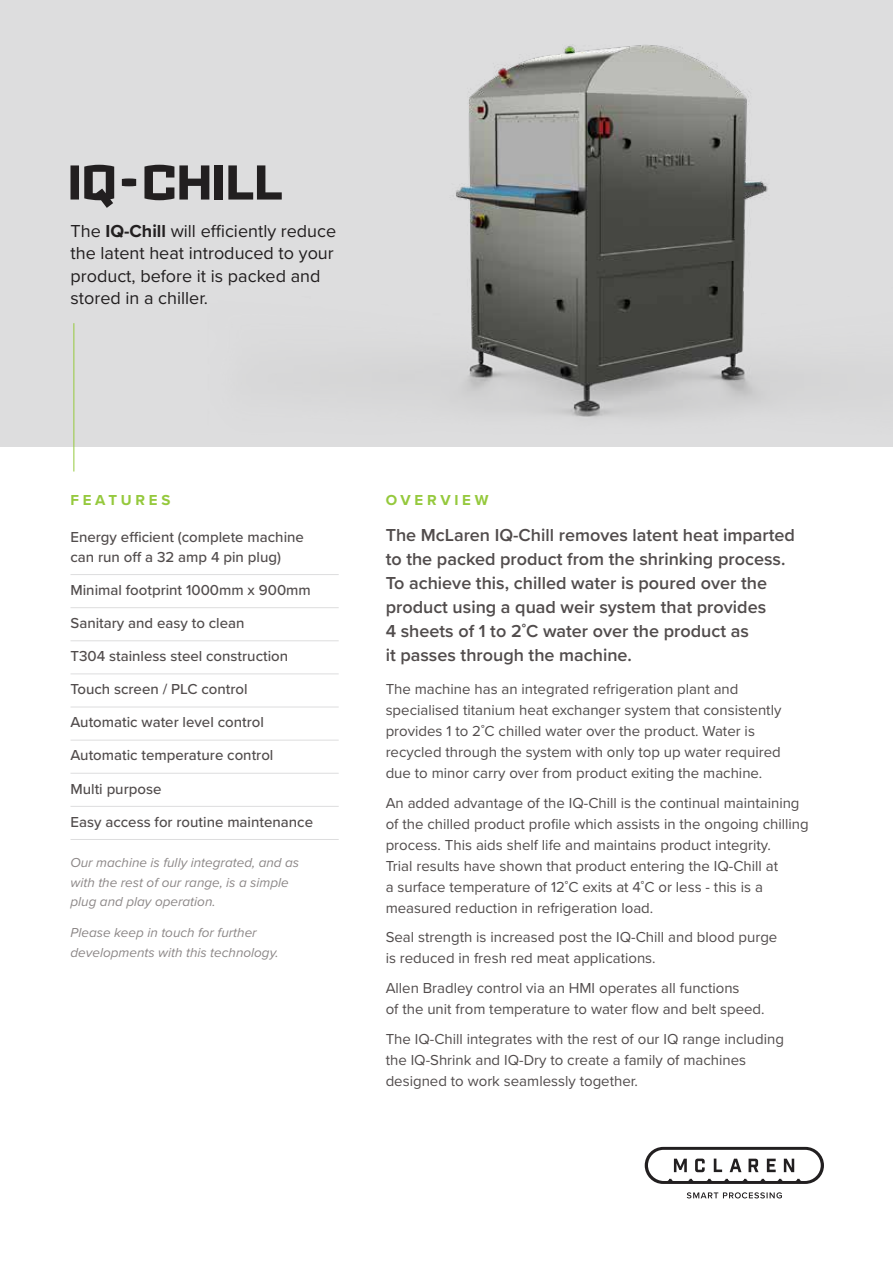
<style>
.page{position:relative;width:893px;height:1263px;background:#fff}
.page>*{position:absolute;margin:0;border:0;box-sizing:border-box;transform-origin:0 0}
.t1{font:600 18px/24px "Proxima Nova";color:#514c4c}
.t2{font:18px/22.5px "Proxima Nova";color:#221f20}
.t3{font:15px/21px "Proxima Nova";color:#514c4c}
.t4{font:500 15px/19.5px "Proxima Nova";color:#514c4c}
.t5{font:700 15px "Proxima Nova";letter-spacing:.25em;color:#95c93d}
.t6{font:italic 13.5px/19.5px "Proxima Nova";color:#8c8787}
.s1{font-weight:700}
</style>
<div class="page">
<div style="left:0;top:0;width:893px;height:447px;background:#ddddde"></div>
<hr style="left:70px;top:574px;width:269px;height:1px;background:#ddddde">
<hr style="left:70px;top:607px;width:269px;height:1px;background:#ddddde">
<hr style="left:70px;top:640px;width:269px;height:1px;background:#ddddde">
<hr style="left:70px;top:674px;width:269px;height:1px;background:#ddddde">
<hr style="left:70px;top:707px;width:269px;height:1px;background:#ddddde">
<hr style="left:70px;top:740px;width:269px;height:1px;background:#ddddde">
<hr style="left:70px;top:773px;width:269px;height:1px;background:#ddddde">
<hr style="left:70px;top:806px;width:269px;height:1px;background:#ddddde">
<hr style="left:70px;top:839px;width:269px;height:1px;background:#ddddde">
<hr style="left:74px;top:323px;width:1px;height:148px;background:#95c93d">
<img style="left:209px;top:44px;width:559px;height:374px">
<svg style="left:70px;top:165px;width:44px;height:43px"></svg>
<svg style="left:122px;top:178px;width:14px;height:8px"></svg>
<svg style="left:144px;top:165px;width:65px;height:35px"></svg>
<div style="left:215px;top:165px;width:8px;height:35px;background:#221f20"></div>
<svg style="left:228px;top:165px;width:54px;height:35px"></svg>
<svg style="left:645px;top:1147px;width:179px;height:51px"></svg>
<p class="t2" style="left:70px;top:219px;width:267px">The <span class="s1">IQ-Chill</span> will efficiently reduce the latent heat introduced to your product, before it is packed and stored in a chiller.</p>
<p class="t5" style="left:70px;top:489px;width:101px">FEATURES</p>
<p class="t5" style="left:386px;top:489px;width:104px">OVERVIEW</p>
<p class="t4" style="left:70px;top:527px;width:235px">Energy efficient (complete machine can run off a 32 amp 4 pin plug)</p>
<p class="t4" style="left:70px;top:580px;width:242px">Minimal footprint 1000mm x 900mm</p>
<p class="t4" style="left:70px;top:613px;width:176px">Sanitary and easy to clean</p>
<p class="t4" style="left:70px;top:646px;width:219px">T304 stainless steel construction</p>
<p class="t4" style="left:70px;top:679px;width:179px">Touch screen / PLC control</p>
<p class="t4" style="left:70px;top:712px;width:195px">Automatic water level control</p>
<p class="t4" style="left:70px;top:745px;width:204px">Automatic temperature control</p>
<p class="t4" style="left:70px;top:778px;width:92px">Multi purpose</p>
<p class="t4" style="left:70px;top:811px;width:244px">Easy access for routine maintenance</p>
<p class="t6" style="left:70px;top:852px;width:230px">Our machine is fully integrated, and as with the rest of our range, is a simple plug and play operation.</p>
<p class="t6" style="left:70px;top:922px;width:210px">Please keep in touch for further developments with this technology.</p>
<p class="t1" style="left:386px;top:522px;width:411px">The McLaren IQ-Chill removes latent heat imparted to the packed product from the shrinking process.<br>To achieve this, chilled water is poured over the product using a quad weir system that provides<br>4 sheets of 1 to 2˚C water over the product as<br>it passes through the machine.</p>
<p class="t3" style="left:386px;top:678px;width:397px">The machine has an integrated refrigeration plant and specialised titanium heat exchanger system that consistently provides 1 to 2˚C chilled water over the product. Water is recycled through the system with only top up water required due to minor carry over from product exiting the machine.</p>
<p class="t3" style="left:386px;top:792px;width:425px">An added advantage of the IQ-Chill is the continual maintaining of the chilled product profile which assists in the ongoing chilling process. This aids shelf life and maintains product integrity.<br>Trial results have shown that product entering the IQ-Chill at<br>a surface temperature of 12˚C exits at 4˚C or less - this is a measured reduction in refrigeration load.</p>
<p class="t3" style="left:386px;top:926px;width:393px">Seal strength is increased post the IQ-Chill and blood purge is reduced in fresh red meat applications.</p>
<p class="t3" style="left:386px;top:977px;width:380px">Allen Bradley control via an HMI operates all functions<br>of the unit from temperature to water flow and belt speed.</p>
<p class="t3" style="left:386px;top:1027px;width:400px">The IQ-Chill integrates with the rest of our IQ range including the IQ-Shrink and IQ-Dry to create a family of machines designed to work seamlessly together.</p>
</div>
